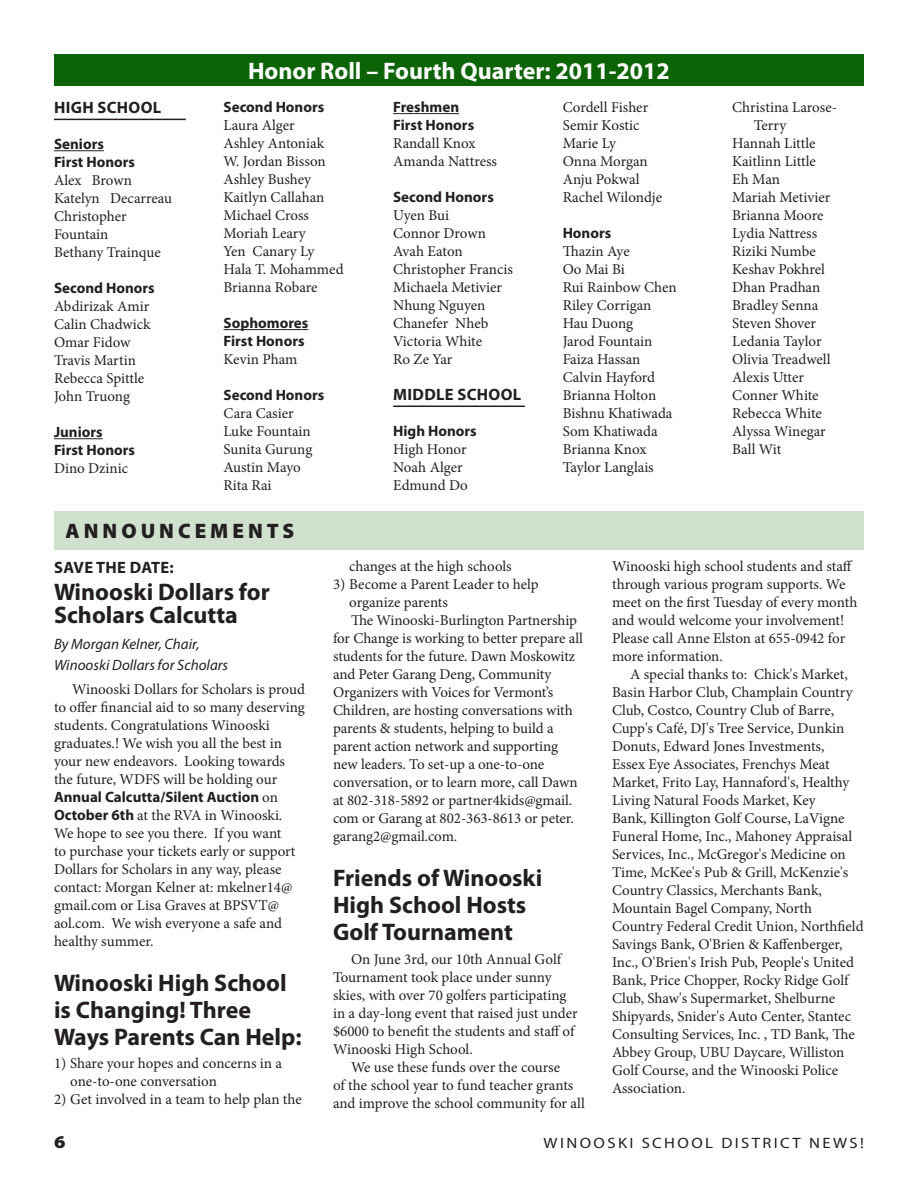
<style>
.page{position:relative;width:918px;height:1188px;background:#fff}
.page>*{position:absolute;margin:0;border:0;box-sizing:border-box;transform-origin:0 0}
.t1{font:700 24px/27px "Myriad Pro";color:#231f20}
.t2{font:700 24px "Myriad Pro";color:#fff}
.t3{font:900 21px "Myriad Pro";letter-spacing:.19em;color:#231f20}
.t4{font:900 18px "Myriad Pro";color:#231f20;scale:1.11 1}
.t5{font:700 16.5px "Myriad Pro";letter-spacing:.02em;color:#231f20}
.t6{font:15px/18px "Minion Pro";letter-spacing:-.005em;color:#231f20}
.t7{font:700 15px/18px "Myriad Pro";color:#231f20}
.t8{font:italic 15px/21px "Myriad Pro";color:#231f20}
.t9{font:15px "Myriad Pro";letter-spacing:.145em;color:#231f20;scale:1.11 1}
.s1{font-family:"Minion Pro";font-weight:400}
.s2{font-family:"Myriad Pro";font-weight:700}
</style>
<div class="page">
<div style="left:54px;top:511px;width:810px;height:38px;background:#cfe0cd"></div>
<hr style="left:54px;top:119px;width:132px;height:1px;background:#231f20">
<hr style="left:54px;top:150px;width:50px;height:1px;background:#231f20">
<hr style="left:54px;top:438px;width:49px;height:1px;background:#231f20">
<hr style="left:224px;top:329px;width:84px;height:1px;background:#231f20">
<hr style="left:393px;top:113px;width:66px;height:1px;background:#231f20">
<hr style="left:393px;top:406px;width:132px;height:1px;background:#231f20">
<div style="left:54px;top:54px;width:810px;height:32px;background:#0d6406"></div>
<p class="t5" style="left:54px;top:97px;width:22px">High</p>
<p class="t5" style="left:98px;top:97px;width:22px">Schoo</p>
<p class="t5" style="left:153px;top:97px;width:10px">l</p>
<p class="t7" style="left:54px;top:135px;width:83px">Seniors<br>First Honors</p>
<p class="t6" style="left:54px;top:172px;width:120px">Alex Brown<br>Katelyn Decarreau<br>Christopher<br>Fountain<br>Bethany Trainque</p>
<p class="t7" style="left:54px;top:279px;width:102px">Second Honors</p>
<p class="t6" style="left:54px;top:298px;width:98px">Abdirizak Amir<br>Calin Chadwick<br>Omar Fidow<br>Travis Martin<br>Rebecca Spittle<br>John Truong</p>
<p class="t7" style="left:54px;top:423px;width:83px">Juniors<br>First Honors</p>
<p class="t6" style="left:54px;top:460px;width:76px">Dino Dzinic</p>
<h1 class="t2" style="left:248px;top:55px;width:423px">Honor Roll – Fourth Quarter: 2011-2012</h1>
<p class="t7" style="left:224px;top:98px;width:102px">Second Honors</p>
<p class="t6" style="left:224px;top:116px;width:122px">Laura Alger<br>Ashley Antoniak<br>W. Jordan Bisson<br>Ashley Bushey<br>Kaitlyn Callahan<br>Michael Cross<br>Moriah Leary<br>Yen Canary Ly<br>Hala T. Mohammed<br>Brianna Robare</p>
<p class="t7" style="left:224px;top:314px;width:86px">Sophomores<br>First Honors</p>
<p class="t6" style="left:224px;top:350px;width:75px">Kevin Pham</p>
<p class="t7" style="left:224px;top:386px;width:102px">Second Honors</p>
<p class="t6" style="left:224px;top:404px;width:90px">Cara Casier<br>Luke Fountain<br>Sunita Gurung<br>Austin Mayo<br>Rita Rai</p>
<p class="t7" style="left:393px;top:98px;width:83px">Freshmen<br>First Honors</p>
<p class="t6" style="left:393px;top:134px;width:105px">Randall Knox<br>Amanda Nattress</p>
<p class="t7" style="left:393px;top:188px;width:102px">Second Honors</p>
<p class="t6" style="left:393px;top:206px;width:121px">Uyen Bui<br>Connor Drown<br>Avah Eaton<br>Christopher Francis<br>Michaela Metivier<br>Nhung Nguyen<br>Chanefer Nheb<br>Victoria White<br>Ro Ze Yar</p>
<p class="t5" style="left:393px;top:384px;width:86px">Middle Schoo</p>
<p class="t5" style="left:513px;top:384px;width:10px">l</p>
<p class="t7" style="left:393px;top:422px;width:85px">High Honors</p>
<p class="t6" style="left:393px;top:440px;width:76px">High Honor<br>Noah Alger<br>Edmund Do</p>
<p class="t6" style="left:563px;top:98px;width:101px">Cordell Fisher<br>Semir Kostic<br>Marie Ly<br>Onna Morgan<br>Anju Pokwal<br>Rachel Wilondje</p>
<p class="t7" style="left:563px;top:223px;width:50px">Honors</p>
<p class="t6" style="left:563px;top:242px;width:115px">Thazin Aye<br>Oo Mai Bi<br>Rui Rainbow Chen<br>Riley Corrigan<br>Hau Duong<br>Jarod Fountain<br>Faiza Hassan<br>Calvin Hayford<br>Brianna Holton<br>Bishnu Khatiwada<br>Som Khatiwada<br>Brianna Knox<br>Taylor Langlais</p>
<p class="t6" style="left:732px;top:98px;width:107px">Christina Larose-</p>
<p class="t6" style="left:754px;top:116px;width:34px">Terry</p>
<p class="t6" style="left:732px;top:134px;width:85px">Hannah Little</p>
<p class="t6" style="left:732px;top:152px;width:85px">Kaitlinn Little</p>
<p class="t6" style="left:732px;top:170px;width:49px">Eh Man</p>
<p class="t6" style="left:732px;top:188px;width:100px">Mariah Metivier</p>
<p class="t6" style="left:732px;top:206px;width:93px">Brianna Moore</p>
<p class="t6" style="left:732px;top:224px;width:86px">Lydia Nattress</p>
<p class="t6" style="left:732px;top:242px;width:85px">Riziki Numbe</p>
<p class="t6" style="left:732px;top:260px;width:94px">Keshav Pokhrel</p>
<p class="t6" style="left:732px;top:278px;width:90px">Dhan Pradhan</p>
<p class="t6" style="left:732px;top:296px;width:88px">Bradley Senna</p>
<p class="t6" style="left:732px;top:314px;width:85px">Steven Shover</p>
<p class="t6" style="left:732px;top:332px;width:91px">Ledania Taylor</p>
<p class="t6" style="left:732px;top:350px;width:100px">Olivia Treadwell</p>
<p class="t6" style="left:732px;top:368px;width:73px">Alexis Utter</p>
<p class="t6" style="left:732px;top:386px;width:88px">Conner White</p>
<p class="t6" style="left:732px;top:404px;width:91px">Rebecca White</p>
<p class="t6" style="left:732px;top:422px;width:95px">Alyssa Winegar</p>
<p class="t6" style="left:732px;top:440px;width:51px">Ball Wit</p>
<h2 class="t3" style="left:66px;top:517px;width:230px">ANNO UNC EMENTS</h2>
<p class="t5" style="left:54px;top:556px;width:20px">Save</p>
<p class="t5" style="left:96px;top:556px;width:11px">the</p>
<p class="t5" style="left:130px;top:556px;width:45px">Date:</p>
<h1 class="t1" style="left:54px;top:580px;width:217px;line-height:22.5px">Winooski Dollars for<br>Scholars Calcutta</h1>
<p class="t8" style="left:54px;top:634px;width:176px">By Morgan Kelner, Chair,<br>Winooski Dollars for Scholars</p>
<p class="t6" style="left:54px;top:680px;width:252px;text-indent:18px">Winooski Dollars for Scholars is proud to offer financial aid to so many deserving students. Congratulations Winooski graduates.! We wish you all the best in your new endeavors. Looking towards the future, WDFS will be holding our</p>
<p class="t7" style="left:54px;top:787px;width:225px">Annual Calcutta/Silent Auction <span class="s1">on</span></p>
<p class="t6" style="left:54px;top:806px;width:243px"><span class="s2">October 6th</span> at the RVA in Winooski.<br>We hope to see you there. If you want to purchase your tickets early or support Dollars for Scholars in any way, please contact: Morgan Kelner at: mkelner14@ gmail.com or Lisa Graves at BPSVT@ aol.com. We wish everyone a safe and healthy summer.</p>
<h1 class="t1" style="left:54px;top:968px;width:249px">Winooski High School is Changing! Three<br>Ways Parents Can Help:</h1>
<p class="t6" style="left:70px;top:1054px;width:213px;text-indent:-16px">1) Share your hopes and concerns in a one-to-one conversation</p>
<p class="t6" style="left:54px;top:1090px;width:249px">2) Get involved in a team to help plan the</p>
<p class="t6" style="left:349px;top:557px;width:164px">changes at the high schools</p>
<p class="t6" style="left:333px;top:575px;width:207px">3) Become a Parent Leader to help</p>
<p class="t6" style="left:349px;top:593px;width:100px">organize parents</p>
<p class="t6" style="left:351px;top:611px;width:227px">The Winooski-Burlington Partnership</p>
<p class="t6" style="left:333px;top:629px;width:252px">for Change is working to better prepare all</p>
<p class="t6" style="left:333px;top:647px;width:244px">students for the future. Dawn Moskowitz</p>
<p class="t6" style="left:333px;top:665px;width:220px">and Peter Garang Deng, Community</p>
<p class="t6" style="left:333px;top:683px;width:222px">Organizers with Voices for Vermont’s</p>
<p class="t6" style="left:333px;top:701px;width:241px">Children, are hosting conversations with</p>
<p class="t6" style="left:333px;top:719px;width:222px">parents &amp; students, helping to build a</p>
<p class="t6" style="left:333px;top:737px;width:227px">parent action network and supporting</p>
<p class="t6" style="left:333px;top:755px;width:213px">new leaders. To set-up a one-to-one</p>
<p class="t6" style="left:333px;top:773px;width:246px">conversation, or to learn more, call Dawn</p>
<p class="t6" style="left:333px;top:791px;width:241px">at 802-318-5892 or partner4kids@gmail.</p>
<p class="t6" style="left:333px;top:809px;width:242px">com or Garang at 802-363-8613 or peter.</p>
<p class="t6" style="left:333px;top:827px;width:126px">garang2@gmail.com.</p>
<h1 class="t1" style="left:333px;top:864px;width:211px">Friends of Winooski<br>High School Hosts<br>Golf Tournament</h1>
<p class="t6" style="left:333px;top:950px;width:246px;text-indent:18px">On June 3rd, our 10th Annual Golf Tournament took place under sunny skies, with over 70 golfers participating in a day-long event that raised just under $6000 to benefit the students and staff of Winooski High School.</p>
<p class="t6" style="left:333px;top:1058px;width:253px;text-indent:18px">We use these funds over the course<br>of the school year to fund teacher grants and improve the school community for all</p>
<p class="t6" style="left:612px;top:557px;width:247px">Winooski high school students and staff through various program supports. We meet on the first Tuesday of every month and would welcome your involvement!<br>Please call Anne Elston at 655-0942 for more information.</p>
<p class="t6" style="left:612px;top:665px;width:253px;text-indent:18px">A special thanks to: Chick's Market, Basin Harbor Club, Champlain Country Club, Costco, Country Club of Barre, Cupp's Café, DJ's Tree Service, Dunkin Donuts, Edward Jones Investments,<br>Essex Eye Associates, Frenchys Meat Market, Frito Lay, Hannaford's, Healthy Living Natural Foods Market, Key<br>Bank, Killington Golf Course, LaVigne Funeral Home, Inc., Mahoney Appraisal Services, Inc., McGregor's Medicine on Time, McKee's Pub &amp; Grill, McKenzie's Country Classics, Merchants Bank, Mountain Bagel Company, North Country Federal Credit Union, Northfield Savings Bank, O'Brien &amp; Kaffenberger, Inc., O'Brien's Irish Pub, People's United Bank, Price Chopper, Rocky Ridge Golf Club, Shaw's Supermarket, Shelburne Shipyards, Snider's Auto Center, Stantec Consulting Services, Inc. , TD Bank, The Abbey Group, UBU Daycare, Williston Golf Course, and the Winooski Police Association.</p>
<p class="t4" style="left:54px;top:1129px;width:12px">6</p>
<p class="t9" style="left:544px;top:1133px;width:290px">WINOOSKI SCHOOL DISTRICT NEWS!</p>
</div>
